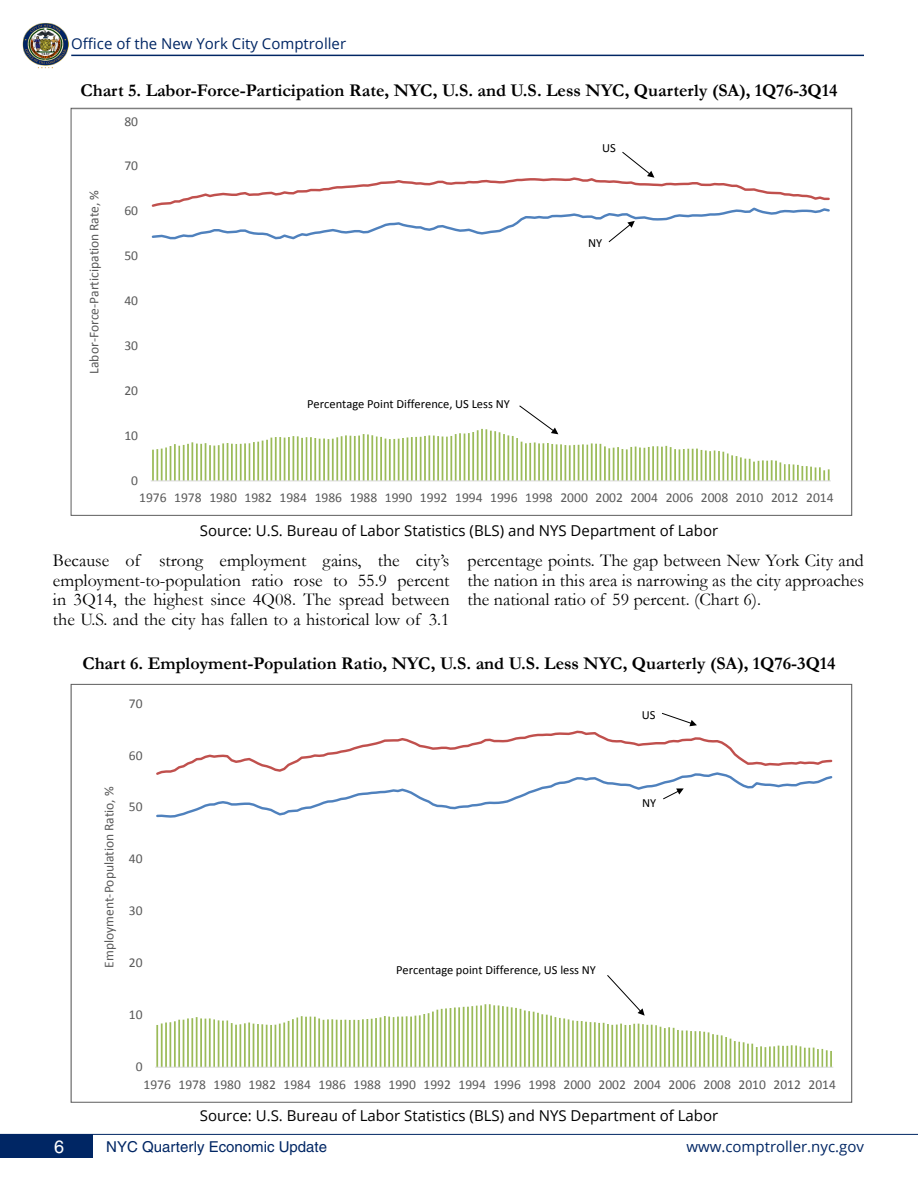
<style>
.page{position:relative;width:918px;height:1188px;background:#fff}
.page>*{position:absolute;margin:0;border:0;box-sizing:border-box;transform-origin:0 0}
.Table_paragraph{font:18px/19.5px "Garamond";color:#000;text-align:justify}
.Table_paragraph-2{font:700 18px "Garamond";color:#000}
.t1{font:18px "Helvetica";color:#fff}
.Table_paragraph-3{font:15px "Open Sans";color:#000}
.t2{font:15px "Open Sans";color:#002664}
.t3{font:15px "Helvetica";color:#002664}
.t4{font:13.65px "Calibri";letter-spacing:.005em;color:#595959}
.t5{font:13.5px "Calibri";letter-spacing:.005em;color:#595959}
.t6{font:12.45px "Calibri";color:#000}
</style>
<div class="page">
<img style="left:23px;top:23px;width:45px;height:45px">
<hr style="left:71px;top:55px;width:793px;height:1px;background:#002664">
<div style="left:0;top:1134px;width:92px;height:23px;background:#002664"></div>
<hr style="left:0;top:1134px;width:918px;height:1px;background:#002664">
<svg style="left:151px;top:151px;width:679px;height:92px"></svg>
<svg style="left:152px;top:405px;width:678px;height:76px"></svg>
<svg style="left:156px;top:712px;width:677px;height:106px"></svg>
<svg style="left:156px;top:975px;width:676px;height:92px"></svg>
<p class="t2" style="left:71px;top:33px;width:276px">Office of the New York City Comptroller</p>
<p class="Table_paragraph-2" style="left:81px;top:78px;width:758px">Chart 5. Labor-Force-Participation Rate, NYC, U.S. and U.S. Less NYC, Quarterly (SA), 1Q76-3Q14</p>
<p class="t4" style="left:85px;top:374px;width:185px;rotate:-90deg">Labor-Force-Participation Rate, %</p>
<p class="t4" style="left:124px;top:112px;width:15px">80</p>
<p class="t4" style="left:124px;top:156px;width:15px">70</p>
<p class="t4" style="left:124px;top:201px;width:15px">60</p>
<p class="t4" style="left:124px;top:246px;width:15px">50</p>
<p class="t4" style="left:124px;top:291px;width:15px">40</p>
<p class="t4" style="left:124px;top:336px;width:15px">30</p>
<p class="t4" style="left:124px;top:381px;width:15px">20</p>
<p class="t4" style="left:124px;top:426px;width:15px">10</p>
<p class="t4" style="left:131px;top:471px;width:8px">0</p>
<p class="t6" style="left:307px;top:395px;width:204px">Percentage Point Difference, US Less NY</p>
<p class="t6" style="left:602px;top:139px;width:15px">US</p>
<p class="t6" style="left:588px;top:235px;width:16px">NY</p>
<p class="t4" style="left:139px;top:488px;width:696px">1976 1978 1980 1982 1984 1986 1988 1990 1992 1994 1996 1998 2000 2002 2004 2006 2008 2010 2012 2014</p>
<p class="Table_paragraph-3" style="left:200px;top:520px;width:520px">Source: U.S. Bureau of Labor Statistics (BLS) and NYS Department of Labor</p>
<p class="Table_paragraph" style="left:53px;top:550px;width:398px">Because of strong employment gains, the city’s employment-to-population ratio rose to 55.9 percent in 3Q14, the highest since 4Q08. The spread between the U.S. and the city has fallen to a historical low of 3.1</p>
<p class="Table_paragraph" style="left:467px;top:550px;width:398px">percentage points. The gap between New York City and the nation in this area is narrowing as the city approaches the national ratio of 59 percent. (Chart 6).</p>
<p class="Table_paragraph-2" style="left:82px;top:651px;width:755px">Chart 6. Employment-Population Ratio, NYC, U.S. and U.S. Less NYC, Quarterly (SA), 1Q76-3Q14</p>
<p class="t5" style="left:129px;top:694px;width:15px">70</p>
<p class="t5" style="left:100px;top:968px;width:182px;rotate:-90deg">Employment-Population Ratio, %</p>
<p class="t5" style="left:129px;top:746px;width:15px">60</p>
<p class="t5" style="left:129px;top:798px;width:15px">50</p>
<p class="t5" style="left:129px;top:850px;width:15px">40</p>
<p class="t5" style="left:129px;top:901px;width:15px">30</p>
<p class="t5" style="left:129px;top:953px;width:15px">20</p>
<p class="t5" style="left:129px;top:1005px;width:15px">10</p>
<p class="t6" style="left:642px;top:706px;width:15px">US</p>
<p class="t6" style="left:642px;top:794px;width:16px">NY</p>
<p class="t6" style="left:396px;top:961px;width:201px">Percentage point Difference, US less NY</p>
<p class="t5" style="left:136px;top:1057px;width:8px">0</p>
<p class="t5" style="left:144px;top:1075px;width:694px">1976 1978 1980 1982 1984 1986 1988 1990 1992 1994 1996 1998 2000 2002 2004 2006 2008 2010 2012 2014</p>
<p class="Table_paragraph-3" style="left:200px;top:1105px;width:520px">Source: U.S. Bureau of Labor Statistics (BLS) and NYS Department of Labor</p>
<p class="t1" style="left:54px;top:1136px;width:12px">6</p>
<p class="t3" style="left:106px;top:1138px;width:222px">NYC Quarterly Economic Update</p>
<p class="t2" style="left:686px;top:1136px;width:179px">www.comptroller.nyc.gov</p>
</div>
